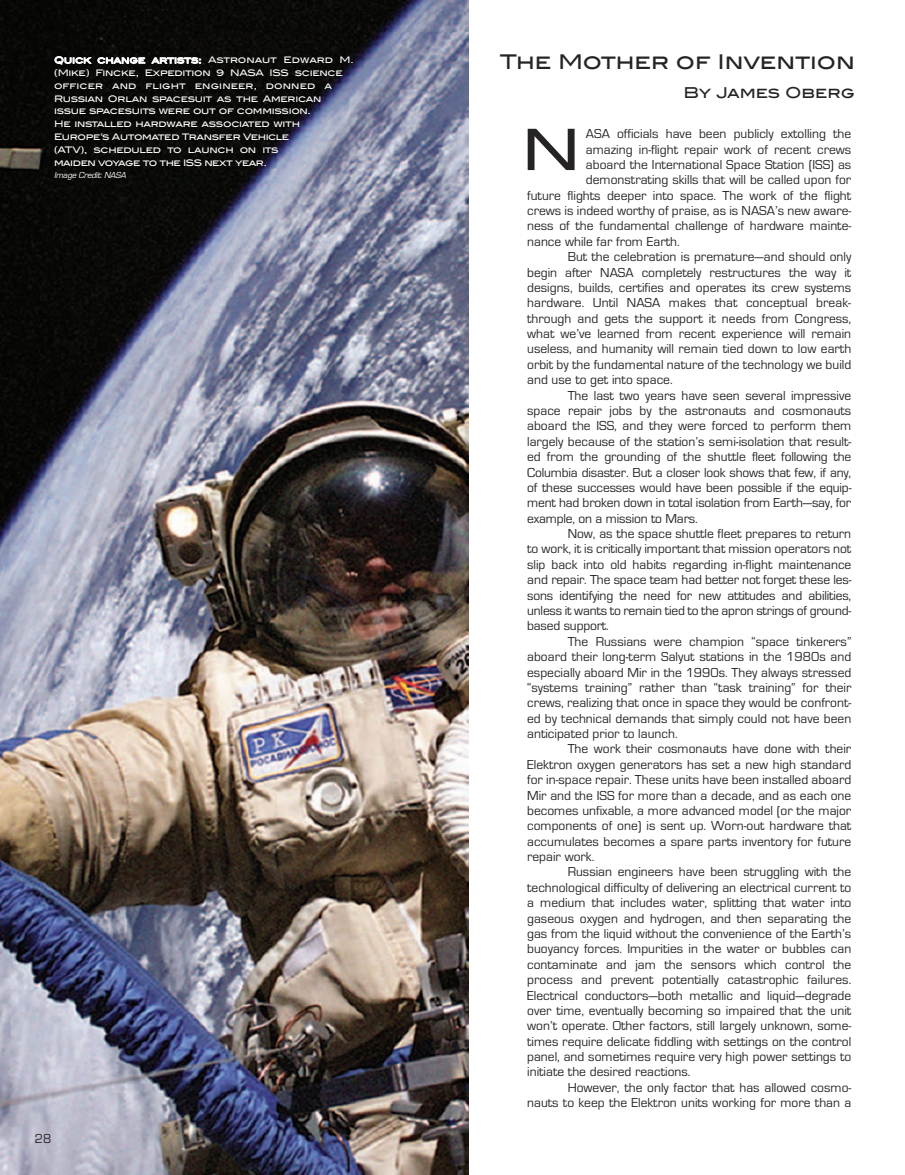
<style>
.page{position:relative;width:905px;height:1175px;background:#fff}
.page>*{position:absolute;margin:0;border:0;box-sizing:border-box;transform-origin:0 0}
.t1{font:500 57px "Blair Md ITCTT";color:#262324}
.t2{font:500 20.25px "Blair Md ITCTT";letter-spacing:-.005em;color:#262324}
.t3{font:500 15px "Blair Md ITCTT";color:#262324}
.t4{font:13.5px "Eurostile";color:#262324}
.t5{font:500 9px/12.8px "Blair Md ITCTT";letter-spacing:-.03em;color:#fff}
.t6{font:italic 9px "Eurostile";color:#fff}
</style>
<div class="page">
<img style="left:0;top:0;width:468px;height:1174px">
<p class="t5" style="left:54px;top:54px;width:301px">Quick change artists: Astronaut Edward M. (Mike) Fincke, Expedition 9 NASA ISS science officer and flight engineer, donned a Russian Orlan spacesuit as the American issue spacesuits were out of commission.<br>He installed hardware associated with Europe’s Automated Transfer Vehicle<br>(ATV), scheduled to launch on its<br>maiden voyage to the ISS next year.</p>
<p class="t6" style="left:54px;top:170px;width:75px">Image Credit:NASA</p>
<p class="t4" style="left:35px;top:1130px;width:18px">28</p>
<h2 class="t2" style="left:500px;top:49px;width:356px">The Mother of Invention</h2>
<p class="t3" style="left:683px;top:83px;width:173px">By James Oberg</p>
<h1 class="t1" style="left:520px;top:115px;width:62px">N</h1>
<p class="t4" style="left:586px;top:126px;width:267px">ASA officials have been publicly extolling the</p>
<p class="t4" style="left:586px;top:141px;width:267px">amazing in-flight repair work of recent crews</p>
<p class="t4" style="left:586px;top:156px;width:267px">aboard the International Space Station (ISS) as</p>
<p class="t4" style="left:586px;top:172px;width:267px">demonstrating skills that will be called upon for</p>
<p class="t4" style="left:527px;top:187px;width:325px">future flights deeper into space. The work of the flight</p>
<p class="t4" style="left:527px;top:202px;width:326px">crews is indeed worthy of praise, as is NASA’s new aware-</p>
<p class="t4" style="left:527px;top:218px;width:325px">ness of the fundamental challenge of hardware mainte-</p>
<p class="t4" style="left:527px;top:233px;width:154px">nance while far from Earth.</p>
<p class="t4" style="left:567px;top:249px;width:285px">But the celebration is premature—and should only</p>
<p class="t4" style="left:527px;top:264px;width:325px">begin after NASA completely restructures the way it</p>
<p class="t4" style="left:527px;top:279px;width:325px">designs, builds, certifies and operates its crew systems</p>
<p class="t4" style="left:527px;top:295px;width:325px">hardware. Until NASA makes that conceptual break-</p>
<p class="t4" style="left:527px;top:310px;width:325px">through and gets the support it needs from Congress,</p>
<p class="t4" style="left:527px;top:325px;width:325px">what we’ve learned from recent experience will remain</p>
<p class="t4" style="left:527px;top:341px;width:325px">useless, and humanity will remain tied down to low earth</p>
<p class="t4" style="left:527px;top:356px;width:325px">orbit by the fundamental nature of the technology we build</p>
<p class="t4" style="left:527px;top:372px;width:147px">and use to get into space.</p>
<p class="t4" style="left:567px;top:387px;width:285px">The last two years have seen several impressive</p>
<p class="t4" style="left:527px;top:402px;width:326px">space repair jobs by the astronauts and cosmonauts</p>
<p class="t4" style="left:527px;top:418px;width:325px">aboard the ISS, and they were forced to perform them</p>
<p class="t4" style="left:527px;top:433px;width:326px">largely because of the station’s semi-isolation that result-</p>
<p class="t4" style="left:527px;top:448px;width:326px">ed from the grounding of the shuttle fleet following the</p>
<p class="t4" style="left:527px;top:464px;width:325px">Columbia disaster. But a closer look shows that few, if any,</p>
<p class="t4" style="left:527px;top:479px;width:326px">of these successes would have been possible if the equip-</p>
<p class="t4" style="left:527px;top:495px;width:325px">ment had broken down in total isolation from Earth—say, for</p>
<p class="t4" style="left:527px;top:510px;width:172px">example, on a mission to Mars.</p>
<p class="t4" style="left:567px;top:525px;width:285px">Now, as the space shuttle fleet prepares to return</p>
<p class="t4" style="left:527px;top:541px;width:326px">to work, it is critically important that mission operators not</p>
<p class="t4" style="left:527px;top:556px;width:326px">slip back into old habits regarding in-flight maintenance</p>
<p class="t4" style="left:527px;top:571px;width:326px">and repair. The space team had better not forget these les-</p>
<p class="t4" style="left:527px;top:587px;width:325px">sons identifying the need for new attitudes and abilities,</p>
<p class="t4" style="left:527px;top:602px;width:325px">unless it wants to remain tied to the apron strings of ground-</p>
<p class="t4" style="left:527px;top:618px;width:83px">based support.</p>
<p class="t4" style="left:567px;top:633px;width:285px">The Russians were champion “space tinkerers”</p>
<p class="t4" style="left:527px;top:648px;width:326px">aboard their long-term Salyut stations in the 1980s and</p>
<p class="t4" style="left:527px;top:664px;width:325px">especially aboard Mir in the 1990s. They always stressed</p>
<p class="t4" style="left:527px;top:679px;width:326px">“systems training” rather than “task training” for their</p>
<p class="t4" style="left:527px;top:694px;width:326px">crews, realizing that once in space they would be confront-</p>
<p class="t4" style="left:527px;top:710px;width:325px">ed by technical demands that simply could not have been</p>
<p class="t4" style="left:527px;top:725px;width:152px">anticipated prior to launch.</p>
<p class="t4" style="left:567px;top:741px;width:285px">The work their cosmonauts have done with their</p>
<p class="t4" style="left:527px;top:756px;width:325px">Elektron oxygen generators has set a new high standard</p>
<p class="t4" style="left:527px;top:771px;width:325px">for in-space repair. These units have been installed aboard</p>
<p class="t4" style="left:527px;top:787px;width:326px">Mir and the ISS for more than a decade, and as each one</p>
<p class="t4" style="left:527px;top:802px;width:325px">becomes unfixable, a more advanced model (or the major</p>
<p class="t4" style="left:527px;top:817px;width:326px">components of one) is sent up. Worn-out hardware that</p>
<p class="t4" style="left:527px;top:833px;width:325px">accumulates becomes a spare parts inventory for future</p>
<p class="t4" style="left:527px;top:848px;width:69px">repair work.</p>
<p class="t4" style="left:567px;top:864px;width:285px">Russian engineers have been struggling with the</p>
<p class="t4" style="left:527px;top:879px;width:325px">technological difficulty of delivering an electrical current to</p>
<p class="t4" style="left:527px;top:894px;width:326px">a medium that includes water, splitting that water into</p>
<p class="t4" style="left:527px;top:910px;width:325px">gaseous oxygen and hydrogen, and then separating the</p>
<p class="t4" style="left:527px;top:925px;width:325px">gas from the liquid without the convenience of the Earth’s</p>
<p class="t4" style="left:527px;top:940px;width:325px">buoyancy forces. Impurities in the water or bubbles can</p>
<p class="t4" style="left:527px;top:956px;width:326px">contaminate and jam the sensors which control the</p>
<p class="t4" style="left:527px;top:971px;width:325px">process and prevent potentially catastrophic failures.</p>
<p class="t4" style="left:527px;top:987px;width:325px">Electrical conductors—both metallic and liquid—degrade</p>
<p class="t4" style="left:527px;top:1002px;width:325px">over time, eventually becoming so impaired that the unit</p>
<p class="t4" style="left:527px;top:1017px;width:326px">won’t operate. Other factors, still largely unknown, some-</p>
<p class="t4" style="left:527px;top:1033px;width:325px">times require delicate fiddling with settings on the control</p>
<p class="t4" style="left:527px;top:1048px;width:325px">panel, and sometimes require very high power settings to</p>
<p class="t4" style="left:527px;top:1063px;width:165px">initiate the desired reactions.</p>
<p class="t4" style="left:567px;top:1079px;width:285px">However, the only factor that has allowed cosmo-</p>
<p class="t4" style="left:527px;top:1094px;width:325px">nauts to keep the Elektron units working for more than a</p>
</div>
